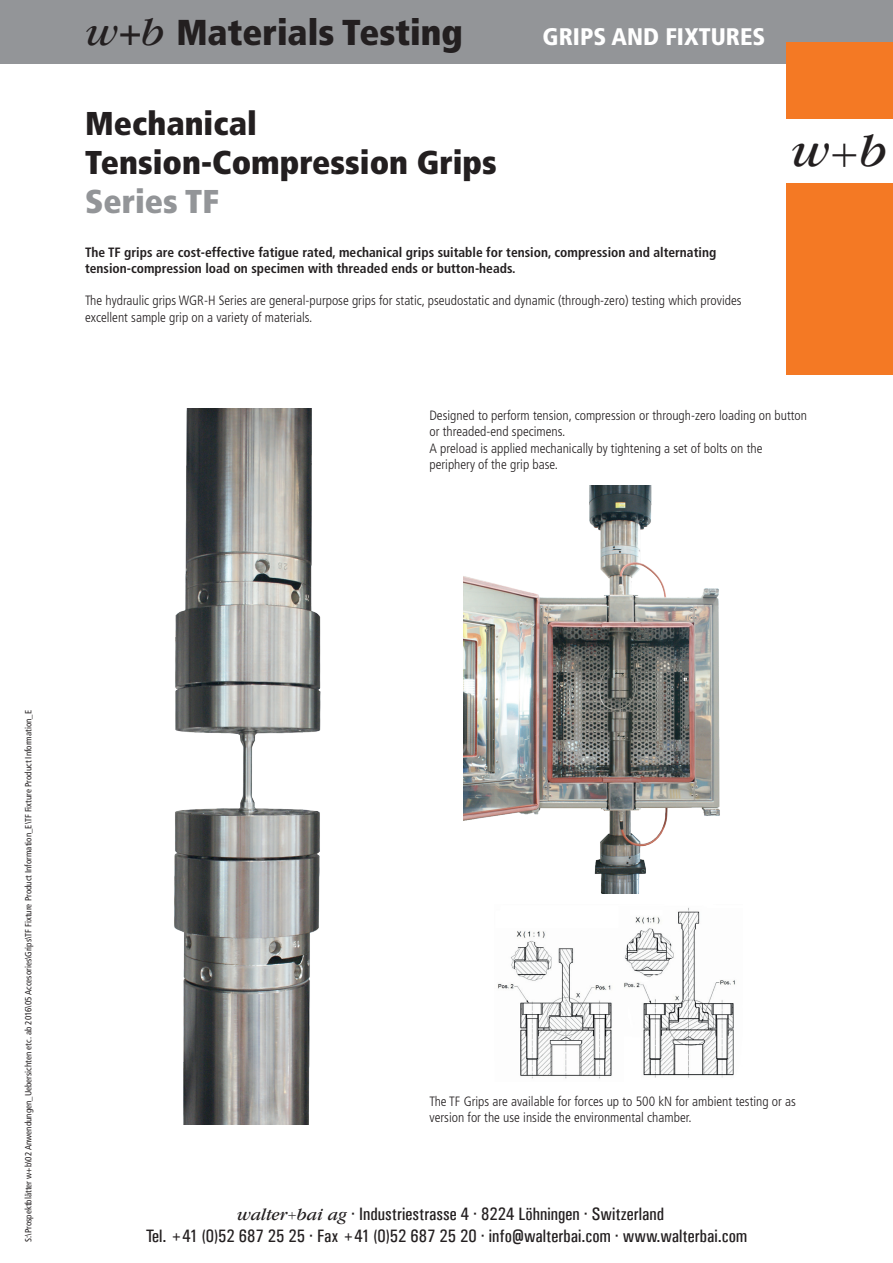
<style>
.page{position:relative;width:893px;height:1263px;background:#fff}
.page>*{position:absolute;margin:0;border:0;box-sizing:border-box;transform-origin:0 0}
.t1{font:italic 49.5px "Garamond";color:#231f20}
.t2{font:900 condensed 36px "Frutiger LT Pro";color:#231f20}
.t3{font:900 condensed 33px/39px "Frutiger LT Pro";color:#231f20}
.t4{font:900 condensed 33px "Frutiger LT Pro";color:#939598}
.t5{font:900 condensed 24px "Frutiger LT Pro";color:#fff}
.t6{font:18px/21.6px "Univers Condensed";color:#231f20;text-align:center}
.t7{font:300 condensed 13.5px/16.2px "Frutiger LT Pro";color:#231f20}
.t8{font:700 condensed 13.5px/16.2px "Frutiger LT Pro";color:#231f20}
.t9{font:condensed 9px "Frutiger LT Pro";color:#231f20}
.s1{font-family:"Garamond";font-weight:400;font-style:italic;font-stretch:normal;font-size:42px}
.s2{font-family:"Garamond";font-weight:400;font-style:italic;font-stretch:normal;font-size:39px}
.s3{font-style:normal;font-size:45px}
.s4{font-family:"Garamond";font-style:italic}
.s5{font-family:"Garamond";font-size:14.25px}
</style>
<div class="page">
<div style="left:0;top:0;width:893px;height:64px;background:#939598"></div>
<div style="left:787px;top:183px;width:106px;height:191px;background:#f47924"></div>
<div style="left:787px;top:43px;width:106px;height:76px;background:#f47924"></div>
<img style="left:174px;top:408px;width:147px;height:717px">
<img style="left:497px;top:907px;width:238px;height:172px">
<img style="left:463px;top:485px;width:257px;height:408px">
<h2 class="t2" style="left:85px;top:10px;width:379px"><span class="s1">w</span><span class="s2">+</span><span class="s1">b</span> Materials Testing</h2>
<h3 class="t5" style="left:543px;top:22px;width:224px">GRIPS AND FIXTURES</h3>
<h3 class="t3" style="left:85px;top:104px;width:413px">Mechanical<br>Tension-Compression Grips</h3>
<h3 class="t4" style="left:85px;top:182px;width:135px">Series TF</h3>
<p class="t8" style="left:85px;top:244px;width:633px">The TF grips are cost-effective fatigue rated, mechanical grips suitable for tension, compression and alternating tension-compression load on specimen with threaded ends or button-heads.</p>
<p class="t7" style="left:85px;top:293px;width:658px">The hydraulic grips WGR-H Series are general-purpose grips for static, pseudostatic and dynamic (through-zero) testing which provides excellent sample grip on a variety of materials.</p>
<h1 class="t1" style="left:791px;top:121px;width:98px">w<span class="s3">+</span>b</h1>
<p class="t7" style="left:429px;top:407px;width:379px">Designed to perform tension, compression or through-zero loading on button or threaded-end specimens.<br>A preload is applied mechanically by tightening a set of bolts on the periphery of the grip base.</p>
<p class="t9" style="left:23px;top:1242px;width:533px;rotate:-90deg">S:\Prospektblätter w+b\02 Anwendungen_Uebersichten etc. ab 2016\05 Accesories\Grips\TF Fixture Product Information_E\TF Fixture Product Information_E</p>
<p class="t7" style="left:429px;top:1093px;width:368px">The TF Grips are available for forces up to 500 kN for ambient testing or as version for the use inside the environmental chamber.</p>
<h3 class="t6" style="left:146px;top:1203px;width:603px"><span class="s4">walter</span><span class="s5">+</span><span class="s4">bai ag</span> · Industriestrasse 4 · 8224 Löhningen · Switzerland<br>Tel. +41 (0)52 687 25 25 · Fax +41 (0)52 687 25 20 · info@walterbai.com · www.walterbai.com</h3>
</div>
